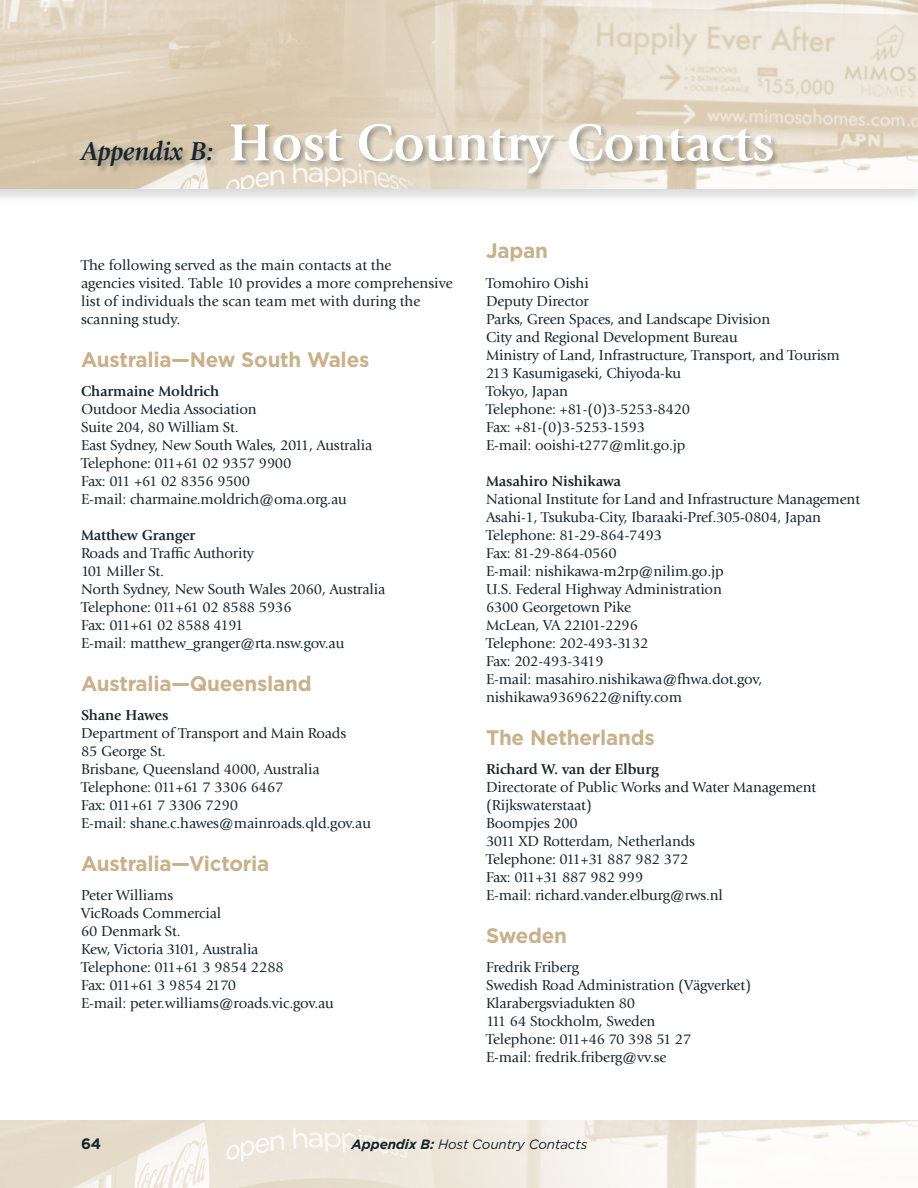
<style>
.page{position:relative;width:918px;height:1188px;background:#fff}
.page>*{position:absolute;margin:0;border:0;box-sizing:border-box;transform-origin:0 0}
.t1{font:700 54px "Giovanni";letter-spacing:-.01em;color:#fff}
.t2{font:700 21px "Gotham";letter-spacing:-.01em;color:#c8b18b}
.t3{font:15px/18px "Giovanni";letter-spacing:-.01em;color:#17252d}
.t4{font:700 15px "Giovanni";letter-spacing:-.01em;color:#17252d}
.t5{font:700 15px "Gotham";color:#17252d}
.t6{font:italic 13.5px "Gotham";letter-spacing:-.01em;color:#17252d}
.s1{font-style:italic;font-size:27px;color:#17252d}
.s2{font-weight:700}
</style>
<div class="page">
<div style="left:0;top:0;width:918px;height:204px;background:#17252d;opacity:.2"></div>
<img style="left:0;top:0;width:918px;height:189px">
<img style="left:0;top:1120px;width:918px;height:68px">
<div style="left:79px;top:123px;width:701px;height:58px;background:#17252d;opacity:.35"></div>
<h1 class="t1" style="left:81px;top:111px;width:695px"><span class="s1">Appendix B:</span> Host Country Contacts</h1>
<p class="t3" style="left:81px;top:256px;width:373px">The following served as the main contacts at the<br>agencies visited. Table 10 provides a more comprehensive list of individuals the scan team met with during the scanning study.</p>
<h2 class="t2" style="left:81px;top:345px;width:290px">Australia—New South Wales</h2>
<p class="t4" style="left:81px;top:382px;width:140px">Charmaine Moldrich</p>
<p class="t3" style="left:81px;top:400px;width:293px">Outdoor Media Association<br>Suite 204, 80 William St.<br>East Sydney, New South Wales, 2011, Australia<br>Telephone: 011+61 02 9357 9900<br>Fax: 011 +61 02 8356 9500<br>E-mail: charmaine.moldrich@oma.org.au</p>
<p class="t4" style="left:81px;top:526px;width:116px">Matthew Granger</p>
<p class="t3" style="left:81px;top:544px;width:306px">Roads and Traffic Authority<br>101 Miller St.<br>North Sydney, New South Wales 2060, Australia<br>Telephone: 011+61 02 8588 5936<br>Fax: 011+61 02 8588 4191<br>E-mail: matthew_granger@rta.nsw.gov.au</p>
<h2 class="t2" style="left:81px;top:669px;width:232px">Australia—Queensland</h2>
<p class="t4" style="left:81px;top:706px;width:89px">Shane Hawes</p>
<p class="t3" style="left:81px;top:724px;width:291px">Department of Transport and Main Roads<br>85 George St.<br>Brisbane, Queensland 4000, Australia<br>Telephone: 011+61 7 3306 6467<br>Fax: 011+61 7 3306 7290<br>E-mail: shane.c.hawes@mainroads.qld.gov.au</p>
<h2 class="t2" style="left:81px;top:849px;width:190px">Australia—Victoria</h2>
<p class="t3" style="left:81px;top:886px;width:254px">Peter Williams<br>VicRoads Commercial<br>60 Denmark St.<br>Kew, Victoria 3101, Australia<br>Telephone: 011+61 3 9854 2288<br>Fax: 011+61 3 9854 2170<br>E-mail: peter.williams@roads.vic.gov.au</p>
<h2 class="t2" style="left:486px;top:237px;width:63px">Japan</h2>
<p class="t3" style="left:486px;top:274px;width:355px">Tomohiro Oishi<br>Deputy Director<br>Parks, Green Spaces, and Landscape Division<br>City and Regional Development Bureau<br>Ministry of Land, Infrastructure, Transport, and Tourism<br>213 Kasumigaseki, Chiyoda-ku<br>Tokyo, Japan<br>Telephone: +81-(0)3-5253-8420<br>Fax: +81-(0)3-5253-1593<br>E-mail: ooishi-t277@mlit.go.jp</p>
<p class="t4" style="left:486px;top:472px;width:136px">Masahiro Nishikawa</p>
<p class="t3" style="left:486px;top:490px;width:376px">National Institute for Land and Infrastructure Management Asahi-1, Tsukuba-City, Ibaraaki-Pref.305-0804, Japan Telephone: 81-29-864-7493<br>Fax: 81-29-864-0560<br>E-mail: nishikawa-m2rp@nilim.go.jp<br>U.S. Federal Highway Administration<br>6300 Georgetown Pike<br>McLean, VA 22101-2296<br>Telephone: 202-493-3132<br>Fax: 202-493-3419<br>E-mail: masahiro.nishikawa@fhwa.dot.gov, nishikawa9369622@nifty.com</p>
<h2 class="t2" style="left:486px;top:723px;width:170px">The Netherlands</h2>
<p class="t4" style="left:486px;top:760px;width:174px">Richard W. van der Elburg</p>
<p class="t3" style="left:486px;top:778px;width:332px">Directorate of Public Works and Water Management (Rijkswaterstaat)<br>Boompjes 200<br>3011 XD Rotterdam, Netherlands<br>Telephone: 011+31 887 982 372<br>Fax: 011+31 887 982 999<br>E-mail: richard.vander.elburg@rws.nl</p>
<h2 class="t2" style="left:486px;top:921px;width:83px">Sweden</h2>
<p class="t3" style="left:486px;top:958px;width:267px">Fredrik Friberg<br>Swedish Road Administration (Vägverket)<br>Klarabergsviadukten 80<br>111 64 Stockholm, Sweden<br>Telephone: 011+46 70 398 51 27<br>E-mail: fredrik.friberg@vv.se</p>
<p class="t5" style="left:81px;top:1134px;width:22px">64</p>
<p class="t6" style="left:352px;top:1136px;width:237px"><span class="s2">Appendix B:</span> Host Country Contacts</p>
</div>
